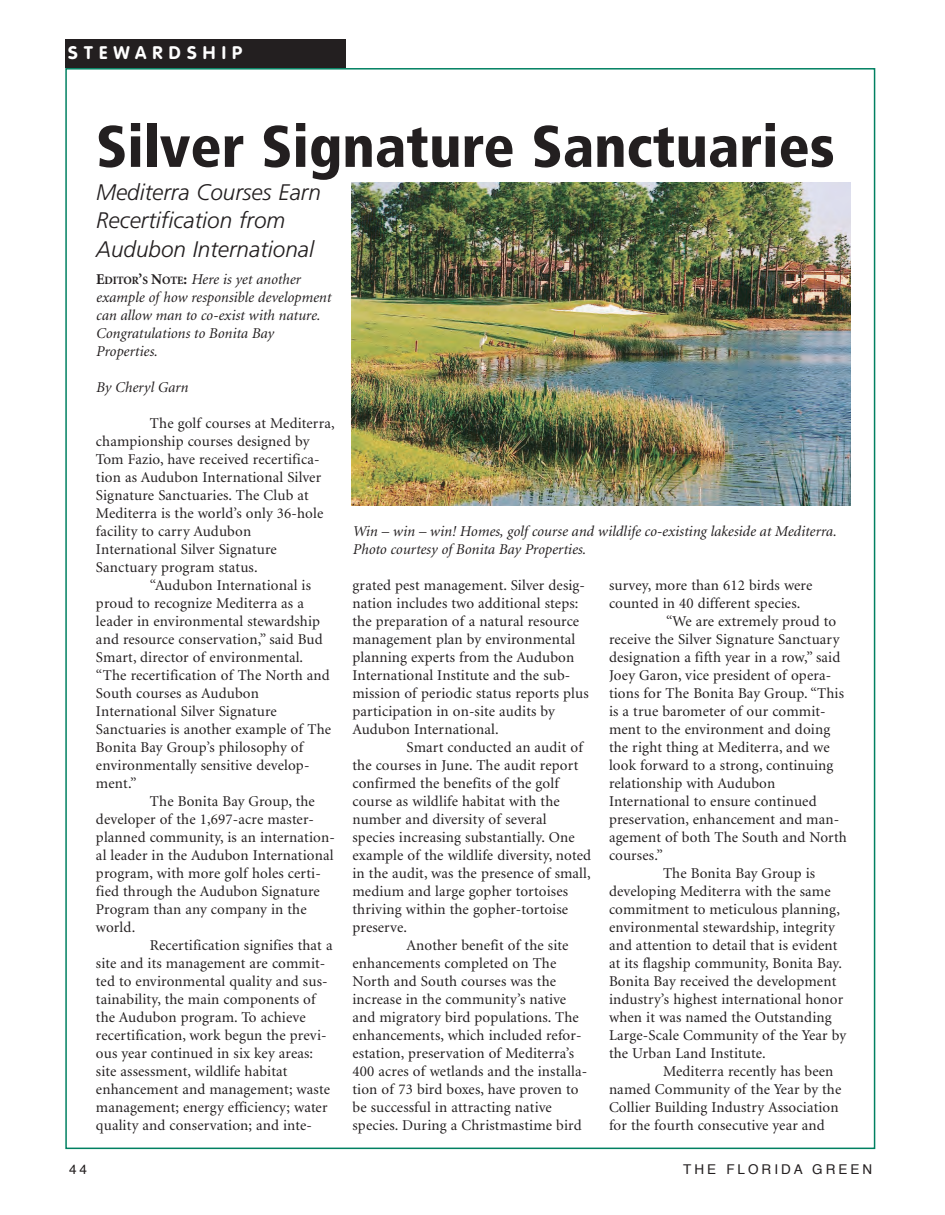
<style>
.page{position:relative;width:945px;height:1215px;background:#fff}
.page>*{position:absolute;margin:0;border:0;box-sizing:border-box;transform-origin:0 0}
.t1{font:900 condensed 58.5px "Frutiger";color:#231f20}
.t2{font:italic 300 22.5px/28.5px "Frutiger";color:#231f20}
.t3{font:700 18px "VAG Rounded";letter-spacing:.345em;color:#fff}
.t4{font:15px/18px "Minion";letter-spacing:.01em;color:#231f20}
.t5{font:italic 15px/18px "Minion";color:#231f20}
.t6{font:13.5px "Helvetica";letter-spacing:.22em;color:#231f20}
.s1{font-weight:700;font-style:normal}
.s2{font-weight:700;font-style:normal;font-size:11.25px}
</style>
<div class="page">
<div style="left:65px;top:39px;width:281px;height:29px;background:#231f20"></div>
<img style="left:351px;top:182px;width:499px;height:324px">
<p class="t3" style="left:68px;top:45px;width:175px">STEWARDSHIP</p>
<h1 class="t1" style="left:96px;top:123px;width:740px">Silver Signature Sanctuaries</h1>
<h2 class="t2" style="left:96px;top:179px;width:226px">Mediterra Courses Earn<br>Recertification from<br>Audubon International</h2>
<p class="t5" style="left:96px;top:271px;width:236px"><span class="s1">E</span><span class="s2">DITOR</span><span class="s1">’</span><span class="s2">S</span> <span class="s1">N</span><span class="s2">OTE</span><span class="s1">:</span> Here is yet another example of how responsible development can allow man to co-exist with nature.<br>Congratulations to Bonita Bay<br>Properties.</p>
<p class="t5" style="left:96px;top:379px;width:94px">By Cheryl Garn</p>
<p class="t4" style="left:150px;top:415px;width:186px">The golf courses at Mediterra,</p>
<p class="t4" style="left:96px;top:433px;width:215px">championship courses designed by</p>
<p class="t4" style="left:96px;top:451px;width:225px">Tom Fazio, have received recertifica-</p>
<p class="t4" style="left:96px;top:469px;width:227px">tion as Audubon International Silver</p>
<p class="t4" style="left:96px;top:487px;width:214px">Signature Sanctuaries. The Club at</p>
<p class="t4" style="left:96px;top:505px;width:229px">Mediterra is the world’s only 36-hole</p>
<p class="t4" style="left:96px;top:523px;width:157px">facility to carry Audubon</p>
<p class="t4" style="left:96px;top:541px;width:182px">International Silver Signature</p>
<p class="t4" style="left:96px;top:559px;width:163px">Sanctuary program status.</p>
<p class="t4" style="left:150px;top:577px;width:163px">“Audubon International is</p>
<p class="t4" style="left:96px;top:595px;width:209px">proud to recognize Mediterra as a</p>
<p class="t4" style="left:96px;top:613px;width:226px">leader in environmental stewardship</p>
<p class="t4" style="left:96px;top:631px;width:228px">and resource conservation,” said Bud</p>
<p class="t4" style="left:96px;top:649px;width:209px">Smart, director of environmental.</p>
<p class="t4" style="left:96px;top:667px;width:235px">“The recertification of The North and</p>
<p class="t4" style="left:96px;top:685px;width:165px">South courses as Audubon</p>
<p class="t4" style="left:96px;top:703px;width:182px">International Silver Signature</p>
<p class="t4" style="left:96px;top:721px;width:237px">Sanctuaries is another example of The</p>
<p class="t4" style="left:96px;top:739px;width:209px">Bonita Bay Group’s philosophy of</p>
<p class="t4" style="left:96px;top:757px;width:215px">environmentally sensitive develop-</p>
<p class="t4" style="left:96px;top:775px;width:42px">ment.”</p>
<p class="t4" style="left:150px;top:793px;width:166px">The Bonita Bay Group, the</p>
<p class="t4" style="left:96px;top:811px;width:219px">developer of the 1,697-acre master-</p>
<p class="t4" style="left:96px;top:829px;width:240px">planned community, is an internation-</p>
<p class="t4" style="left:96px;top:847px;width:239px">al leader in the Audubon International</p>
<p class="t4" style="left:96px;top:865px;width:226px">program, with more golf holes certi-</p>
<p class="t4" style="left:96px;top:883px;width:225px">fied through the Audubon Signature</p>
<p class="t4" style="left:96px;top:901px;width:212px">Program than any company in the</p>
<p class="t4" style="left:96px;top:919px;width:41px">world.</p>
<p class="t4" style="left:150px;top:937px;width:184px">Recertification signifies that a</p>
<p class="t4" style="left:96px;top:955px;width:231px">site and its management are commit-</p>
<p class="t4" style="left:96px;top:973px;width:233px">ted to environmental quality and sus-</p>
<p class="t4" style="left:96px;top:991px;width:221px">tainability, the main components of</p>
<p class="t4" style="left:96px;top:1009px;width:211px">the Audubon program. To achieve</p>
<p class="t4" style="left:96px;top:1027px;width:232px">recertification, work begun the previ-</p>
<p class="t4" style="left:96px;top:1045px;width:219px">ous year continued in six key areas:</p>
<p class="t4" style="left:96px;top:1063px;width:193px">site assessment, wildlife habitat</p>
<p class="t4" style="left:96px;top:1081px;width:236px">enhancement and management; waste</p>
<p class="t4" style="left:96px;top:1099px;width:233px">management; energy efficiency; water</p>
<p class="t4" style="left:96px;top:1117px;width:218px">quality and conservation; and inte-</p>
<p class="t5" style="left:352px;top:523px;width:485px">Win – win – win! Homes, golf course and wildlife co-existing lakeside at Mediterra.<br>Photo courtesy of Bonita Bay Properties.</p>
<p class="t4" style="left:352px;top:577px;width:238px">grated pest management. Silver desig&shy;nation includes two additional steps: the preparation of a natural resource management plan by environmental planning experts from the Audubon International Institute and the sub&shy;mission of periodic status reports plus participation in on-site audits by Audubon International.</p>
<p class="t4" style="left:406px;top:739px;width:178px">Smart conducted an audit of</p>
<p class="t4" style="left:352px;top:757px;width:227px">the courses in June. The audit report</p>
<p class="t4" style="left:352px;top:775px;width:208px">confirmed the benefits of the golf</p>
<p class="t4" style="left:352px;top:793px;width:209px">course as wildlife habitat with the</p>
<p class="t4" style="left:352px;top:811px;width:196px">number and diversity of several</p>
<p class="t4" style="left:352px;top:829px;width:224px">species increasing substantially. One</p>
<p class="t4" style="left:352px;top:847px;width:240px">example of the wildlife diversity, noted</p>
<p class="t4" style="left:352px;top:865px;width:240px">in the audit, was the presence of small,</p>
<p class="t4" style="left:352px;top:883px;width:217px">medium and large gopher tortoises</p>
<p class="t4" style="left:352px;top:901px;width:217px">thriving within the gopher-tortoise</p>
<p class="t4" style="left:352px;top:919px;width:56px">preserve.</p>
<p class="t4" style="left:406px;top:937px;width:163px">Another benefit of the site</p>
<p class="t4" style="left:352px;top:955px;width:205px">enhancements completed on The</p>
<p class="t4" style="left:352px;top:973px;width:205px">North and South courses was the</p>
<p class="t4" style="left:352px;top:991px;width:215px">increase in the community’s native</p>
<p class="t4" style="left:352px;top:1009px;width:228px">and migratory bird populations. The</p>
<p class="t4" style="left:352px;top:1027px;width:231px">enhancements, which included refor-</p>
<p class="t4" style="left:352px;top:1045px;width:223px">estation, preservation of Mediterra’s</p>
<p class="t4" style="left:352px;top:1063px;width:236px">400 acres of wetlands and the installa-</p>
<p class="t4" style="left:352px;top:1081px;width:227px">tion of 73 bird boxes, have proven to</p>
<p class="t4" style="left:352px;top:1099px;width:201px">be successful in attracting native</p>
<p class="t4" style="left:352px;top:1117px;width:231px">species. During a Christmastime bird</p>
<p class="t4" style="left:609px;top:577px;width:205px">survey, more than 612 birds were</p>
<p class="t4" style="left:609px;top:595px;width:193px">counted in 40 different species.</p>
<p class="t4" style="left:666px;top:613px;width:172px">“We are extremely proud to</p>
<p class="t4" style="left:609px;top:631px;width:232px">receive the Silver Signature Sanctuary</p>
<p class="t4" style="left:609px;top:649px;width:233px">designation a fifth year in a row,” said</p>
<p class="t4" style="left:609px;top:667px;width:224px">Joey Garon, vice president of opera-</p>
<p class="t4" style="left:609px;top:685px;width:237px">tions for The Bonita Bay Group. “This</p>
<p class="t4" style="left:609px;top:703px;width:218px">is a true barometer of our commit-</p>
<p class="t4" style="left:609px;top:721px;width:223px">ment to the environment and doing</p>
<p class="t4" style="left:609px;top:739px;width:222px">the right thing at Mediterra, and we</p>
<p class="t4" style="left:609px;top:757px;width:226px">look forward to a strong, continuing</p>
<p class="t4" style="left:609px;top:775px;width:168px">relationship with Audubon</p>
<p class="t4" style="left:609px;top:793px;width:209px">International to ensure continued</p>
<p class="t4" style="left:609px;top:811px;width:232px">preservation, enhancement and man-</p>
<p class="t4" style="left:609px;top:829px;width:239px">agement of both The South and North</p>
<p class="t4" style="left:609px;top:847px;width:55px">courses.”</p>
<p class="t4" style="left:663px;top:865px;width:154px">The Bonita Bay Group is</p>
<p class="t4" style="left:609px;top:883px;width:223px">developing Mediterra with the same</p>
<p class="t4" style="left:609px;top:901px;width:233px">commitment to meticulous planning,</p>
<p class="t4" style="left:609px;top:919px;width:228px">environmental stewardship, integrity</p>
<p class="t4" style="left:609px;top:937px;width:230px">and attention to detail that is evident</p>
<p class="t4" style="left:609px;top:955px;width:235px">at its flagship community, Bonita Bay.</p>
<p class="t4" style="left:609px;top:973px;width:229px">Bonita Bay received the development</p>
<p class="t4" style="left:609px;top:991px;width:236px">industry’s highest international honor</p>
<p class="t4" style="left:609px;top:1009px;width:224px">when it was named the Outstanding</p>
<p class="t4" style="left:609px;top:1027px;width:239px">Large-Scale Community of the Year by</p>
<p class="t4" style="left:609px;top:1045px;width:158px">the Urban Land Institute.</p>
<p class="t4" style="left:663px;top:1063px;width:172px">Mediterra recently has been</p>
<p class="t4" style="left:609px;top:1081px;width:234px">named Community of the Year by the</p>
<p class="t4" style="left:609px;top:1099px;width:231px">Collier Building Industry Association</p>
<p class="t4" style="left:609px;top:1117px;width:217px">for the fourth consecutive year and</p>
<p class="t6" style="left:69px;top:1163px;width:20px">44</p>
<p class="t6" style="left:683px;top:1163px;width:191px">THE FLORIDA GREEN</p>
</div>
